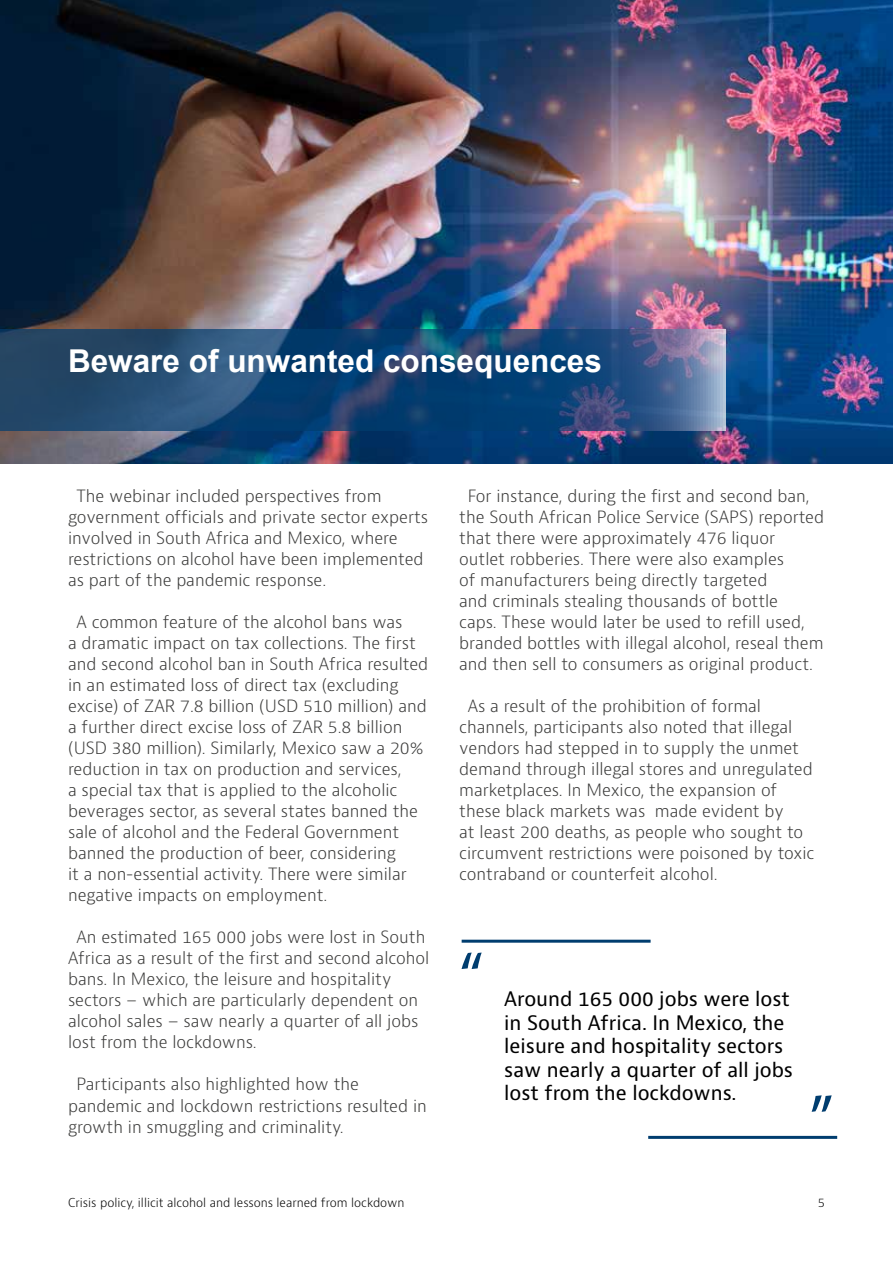
<style>
.page{position:relative;width:893px;height:1263px;background:#fff}
.page>*{position:absolute;margin:0;border:0;box-sizing:border-box;transform-origin:0 0}
.t1{font:67.5px "Myriad Pro";color:#003d6f}
.t2{font:700 31.5px "Arial";color:#fff}
.t3{font:19.5px/23.4px "OECD Bernini";color:#000}
.t4{font:300 16.5px/21px "OECD Bernini";color:#3a3a39}
.t5{font:300 12px "OECD Bernini";color:#000}
</style>
<div class="page">
<img style="left:1px;top:0;width:892px;height:463px">
<svg style="left:1px;top:330px;width:724px;height:100px;background:#234d78"></svg>
<img style="left:0;top:0;width:1px;height:463px">
<hr style="left:462px;top:940px;width:189px;height:3px;background:#003d6f">
<hr style="left:648px;top:1136px;width:189px;height:3px;background:#003d6f">
<h2 class="t2" style="left:68px;top:339px;width:535px">Beware of unwanted consequences</h2>
<p class="t4" style="left:68px;top:486px;width:362px;text-indent:8px">The webinar included perspectives from government officials and private sector experts involved in South Africa and Mexico, where restrictions on alcohol have been implemented as part of the pandemic response.</p>
<p class="t4" style="left:68px;top:612px;width:362px;text-indent:8px">A common feature of the alcohol bans was<br>a dramatic impact on tax collections. The first and second alcohol ban in South Africa resulted in an estimated loss of direct tax (excluding excise) of ZAR 7.8 billion (USD 510 million) and a further direct excise loss of ZAR 5.8 billion (USD 380 million). Similarly, Mexico saw a 20% reduction in tax on production and services,<br>a special tax that is applied to the alcoholic beverages sector, as several states banned the sale of alcohol and the Federal Government banned the production of beer, considering<br>it a non-essential activity. There were similar negative impacts on employment.</p>
<p class="t4" style="left:68px;top:927px;width:363px;text-indent:8px">An estimated 165 000 jobs were lost in South Africa as a result of the first and second alcohol bans. In Mexico, the leisure and hospitality sectors – which are particularly dependent on alcohol sales – saw nearly a quarter of all jobs lost from the lockdowns.</p>
<p class="t4" style="left:68px;top:1074px;width:360px;text-indent:8px">Participants also highlighted how the pandemic and lockdown restrictions resulted in growth in smuggling and criminality.</p>
<p class="t4" style="left:459px;top:486px;width:366px;text-indent:8px">For instance, during the first and second ban, the South African Police Service (SAPS) reported that there were approximately 476 liquor outlet robberies. There were also examples<br>of manufacturers being directly targeted<br>and criminals stealing thousands of bottle<br>caps. These would later be used to refill used, branded bottles with illegal alcohol, reseal them and then sell to consumers as original product.</p>
<p class="t4" style="left:459px;top:696px;width:357px;text-indent:8px">As a result of the prohibition of formal channels, participants also noted that illegal vendors had stepped in to supply the unmet demand through illegal stores and unregulated marketplaces. In Mexico, the expansion of these black markets was made evident by<br>at least 200 deaths, as people who sought to circumvent restrictions were poisoned by toxic contraband or counterfeit alcohol.</p>
<h1 class="t1" style="left:459px;top:934px;width:25px">“</h1>
<p class="t3" style="left:504px;top:988px;width:290px">Around 165 000 jobs were lost in South Africa. In Mexico, the leisure and hospitality sectors saw nearly a quarter of all jobs lost from the lockdowns.</p>
<h1 class="t1" style="left:809px;top:1077px;width:25px">”</h1>
<p class="t5" style="left:68px;top:1194px;width:338px">Crisis policy, illicit alcohol and lessons learned from lockdown</p>
<p class="t5" style="left:818px;top:1194px;width:9px">5</p>
</div>
